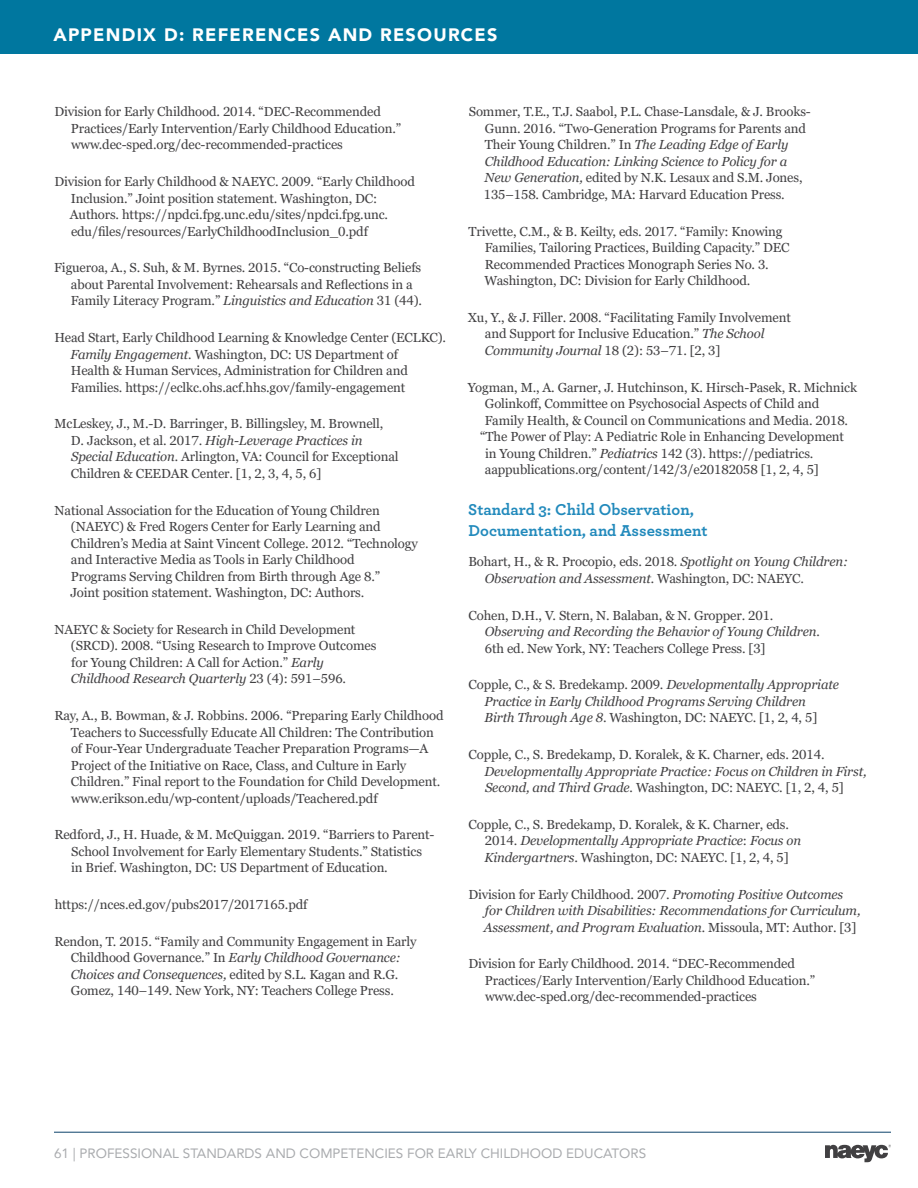
<style>
.page{position:relative;width:918px;height:1188px;background:#fff}
.page>*{position:absolute;margin:0;border:0;box-sizing:border-box;transform-origin:0 0}
.t1{font:900 18px "Avenir";letter-spacing:.07em;color:#fff}
.t2{font:700 16.5px/21px "Archer Pro";color:#228abc}
.t3{font:13.5px "Avenir";color:#a9abae}
.t4{font:13.2px/16.5px "Georgia Pro";letter-spacing:-.01em;color:#414042}
.t5{font:italic 13.2px/16.5px "Georgia Pro";letter-spacing:-.01em;color:#414042}
.s1{font-style:italic}
.s2{font-style:normal}
</style>
<div class="page">
<hr style="left:54px;top:1132px;width:837px;height:1px;background:#0c426a">
<svg style="left:825px;top:1144px;width:66px;height:18px"></svg>
<div style="left:0;top:0;width:918px;height:54px;background:#00779f"></div>
<h1 class="t1" style="left:53px;top:19px;width:29px">APPENDIX</h1>
<h1 class="t1" style="left:164px;top:19px;width:55px">D: REFERENCES</h1>
<h1 class="t1" style="left:328px;top:19px;width:16px">AND</h1>
<h1 class="t1" style="left:380px;top:19px;width:67px">RESOURCES</h1>
<p class="t4" style="left:71px;top:104px;width:332px;text-indent:-17px">Division for Early Childhood. 2014. “DEC-Recommended<br>Practices/Early Intervention/Early Childhood Education.” www.dec-sped.org/dec-recommended-practices</p>
<p class="t4" style="left:70px;top:174px;width:347px;text-indent:-16px">Division for Early Childhood &amp; NAEYC. 2009. “Early Childhood Inclusion.” Joint position statement. Washington, DC:<br>Authors. https://npdci.fpg.unc.edu/sites/npdci.fpg.unc. edu/files/resources/EarlyChildhoodInclusion_0.pdf</p>
<p class="t4" style="left:71px;top:260px;width:353px;text-indent:-17px">Figueroa, A., S. Suh, &amp; M. Byrnes. 2015. “Co-constructing Beliefs about Parental Involvement: Rehearsals and Reflections in a<br>Family Literacy Program.” <span class="s1">Linguistics and Education</span> 31 (44).</p>
<p class="t4" style="left:71px;top:330px;width:377px;text-indent:-16px">Head Start, Early Childhood Learning &amp; Knowledge Center (ECLKC).<br><span class="s1">Family Engagement.</span> Washington, DC: US Department of<br>Health &amp; Human Services, Administration for Children and Families. https://eclkc.ohs.acf.hhs.gov/family-engagement</p>
<p class="t4" style="left:71px;top:416px;width:329px;text-indent:-16px">McLeskey, J., M.-D. Barringer, B. Billingsley, M. Brownell, D. Jackson, et al. 2017. <span class="s1">High-Leverage Practices in Special Education.</span> Arlington, VA: Council for Exceptional Children &amp; CEEDAR Center. [1, 2, 3, 4, 5, 6]</p>
<p class="t4" style="left:71px;top:502px;width:349px;text-indent:-16px">National Association for the Education of Young Children (NAEYC) &amp; Fred Rogers Center for Early Learning and Children’s Media at Saint Vincent College. 2012. “Technology and Interactive Media as Tools in Early Childhood<br>Programs Serving Children from Birth through Age 8.”<br>Joint position statement. Washington, DC: Authors.</p>
<p class="t4" style="left:71px;top:622px;width:307px;text-indent:-16px">NAEYC &amp; Society for Research in Child Development (SRCD). 2008. “Using Research to Improve Outcomes for Young Children: A Call for Action.” <span class="s1">Early Childhood Research Quarterly</span> 23 (4): 591–596.</p>
<p class="t4" style="left:71px;top:708px;width:374px;text-indent:-17px">Ray, A., B. Bowman, &amp; J. Robbins. 2006. “Preparing Early Childhood Teachers to Successfully Educate All Children: The Contribution of Four-Year Undergraduate Teacher Preparation Programs—A Project of the Initiative on Race, Class, and Culture in Early Children.” Final report to the Foundation for Child Development. www.erikson.edu/wp-content/uploads/Teachered.pdf</p>
<p class="t4" style="left:71px;top:827px;width:365px;text-indent:-17px">Redford, J., H. Huade, &amp; M. McQuiggan. 2019. “Barriers to Parent-<br>School Involvement for Early Elementary Students.” Statistics in Brief. Washington, DC: US Department of Education.</p>
<p class="t4" style="left:55px;top:897px;width:254px">https://nces.ed.gov/pubs2017/2017165.pdf</p>
<p class="t4" style="left:54px;top:934px;width:364px;text-align:center">Rendon, T. 2015. “Family and Community Engagement in Early Childhood Governance.” In <span class="s1">Early Childhood Governance:<br>Choices and Consequences,</span> edited by S.L. Kagan and R.G.<br>Gomez, 140–149. New York, NY: Teachers College Press.</p>
<p class="t4" style="left:484px;top:104px;width:329px;text-indent:-15px">Sommer, T.E., T.J. Saabol, P.L. Chase-Lansdale, &amp; J. Brooks-Gunn. 2016. “Two-Generation Programs for Parents and Their Young Children.” In <span class="s1">The Leading Edge of Early Childhood Education: Linking Science to Policy for a New Generation,</span> edited by N.K. Lesaux and S.M. Jones, 135–158. Cambridge, MA: Harvard Education Press.</p>
<p class="t4" style="left:485px;top:223px;width:307px;text-indent:-16px">Trivette, C.M., &amp; B. Keilty, eds. 2017. “Family: Knowing Families, Tailoring Practices, Building Capacity.” DEC Recommended Practices Monograph Series No. 3.<br>Washington, DC: Division for Early Childhood.</p>
<p class="t4" style="left:485px;top:310px;width:308px;text-indent:-17px">Xu, Y., &amp; J. Filler. 2008. “Facilitating Family Involvement and Support for Inclusive Education.” <span class="s1">The School<br>Community Journal</span> 18 (2): 53–71. [2, 3]</p>
<p class="t4" style="left:468px;top:379px;width:391px">Yogman, M., A. Garner, J. Hutchinson, K. Hirsch-Pasek, R. Michnick</p>
<p class="t4" style="left:485px;top:396px;width:336px">Golinkoff, Committee on Psychosocial Aspects of Child and</p>
<p class="t4" style="left:485px;top:412px;width:365px">Family Health, &amp; Council on Communications and Media. 2018.</p>
<p class="t4" style="left:480px;top:429px;width:366px">“The Power of Play: A Pediatric Role in Enhancing Development</p>
<p class="t4" style="left:485px;top:445px;width:330px">in Young Children.” <span class="s1">Pediatrics</span> 142 (3). https://pediatrics.</p>
<p class="t4" style="left:485px;top:462px;width:335px">aappublications.org/content/142/3/e20182058 [1, 2, 4, 5]</p>
<p class="t2" style="left:468px;top:498px;width:241px">Standard 3: Child Observation,<br>Documentation, and Assessment</p>
<p class="t4" style="left:485px;top:554px;width:365px;text-indent:-16px">Bohart, H., &amp; R. Procopio, eds. 2018. <span class="s1">Spotlight on Young Children:<br>Observation and Assessment.</span> Washington, DC: NAEYC.</p>
<p class="t4" style="left:468px;top:607px;width:307px">Cohen, D.H., V. Stern, N. Balaban, &amp; N. Gropper. 201.</p>
<p class="t5" style="left:485px;top:624px;width:337px">Observing and Recording the Behavior of Young Children.</p>
<p class="t4" style="left:485px;top:640px;width:282px">6th ed. New York, NY: Teachers College Press. [3]</p>
<p class="t5" style="left:485px;top:677px;width:356px;text-indent:-16px"><span class="s2">Copple, C., &amp; S. Bredekamp. 2009.</span> Developmentally Appropriate<br>Practice in Early Childhood Programs Serving Children<br>Birth Through Age 8<span class="s2">. Washington, DC: NAEYC. [1, 2, 4, 5]</span></p>
<p class="t4" style="left:468px;top:747px;width:358px">Copple, C., S. Bredekamp, D. Koralek, &amp; K. Charner, eds. 2014.</p>
<p class="t5" style="left:485px;top:763px;width:384px">Developmentally Appropriate Practice: Focus on Children in First,<br>Second, and Third Grade. <span class="s2">Washington, DC: NAEYC. [1, 2, 4, 5]</span></p>
<p class="t4" style="left:484px;top:817px;width:318px;text-indent:-16px">Copple, C., S. Bredekamp, D. Koralek, &amp; K. Charner, eds.<br>2014. <span class="s1">Developmentally Appropriate Practice</span>: <span class="s1">Focus on<br>Kindergartners</span>. Washington, DC: NAEYC. [1, 2, 4, 5]</p>
<p class="t5" style="left:484px;top:886px;width:378px;text-indent:-15px"><span class="s2">Division for Early Childhood. 2007.</span> Promoting Positive Outcomes for Children with Disabilities: Recommendations for Curriculum,<br>Assessment, and Program Evaluation. <span class="s2">Missoula, MT: Author. [3]</span></p>
<p class="t4" style="left:485px;top:956px;width:332px;text-indent:-17px">Division for Early Childhood. 2014. “DEC-Recommended<br>Practices/Early Intervention/Early Childhood Education.” www.dec-sped.org/dec-recommended-practices</p>
<p class="t3" style="left:54px;top:1143px;width:594px">61 | PROFESSIONAL STANDARDS AND COMPETENCIES FOR EARLY CHILDHOOD EDUCATORS</p>
</div>
